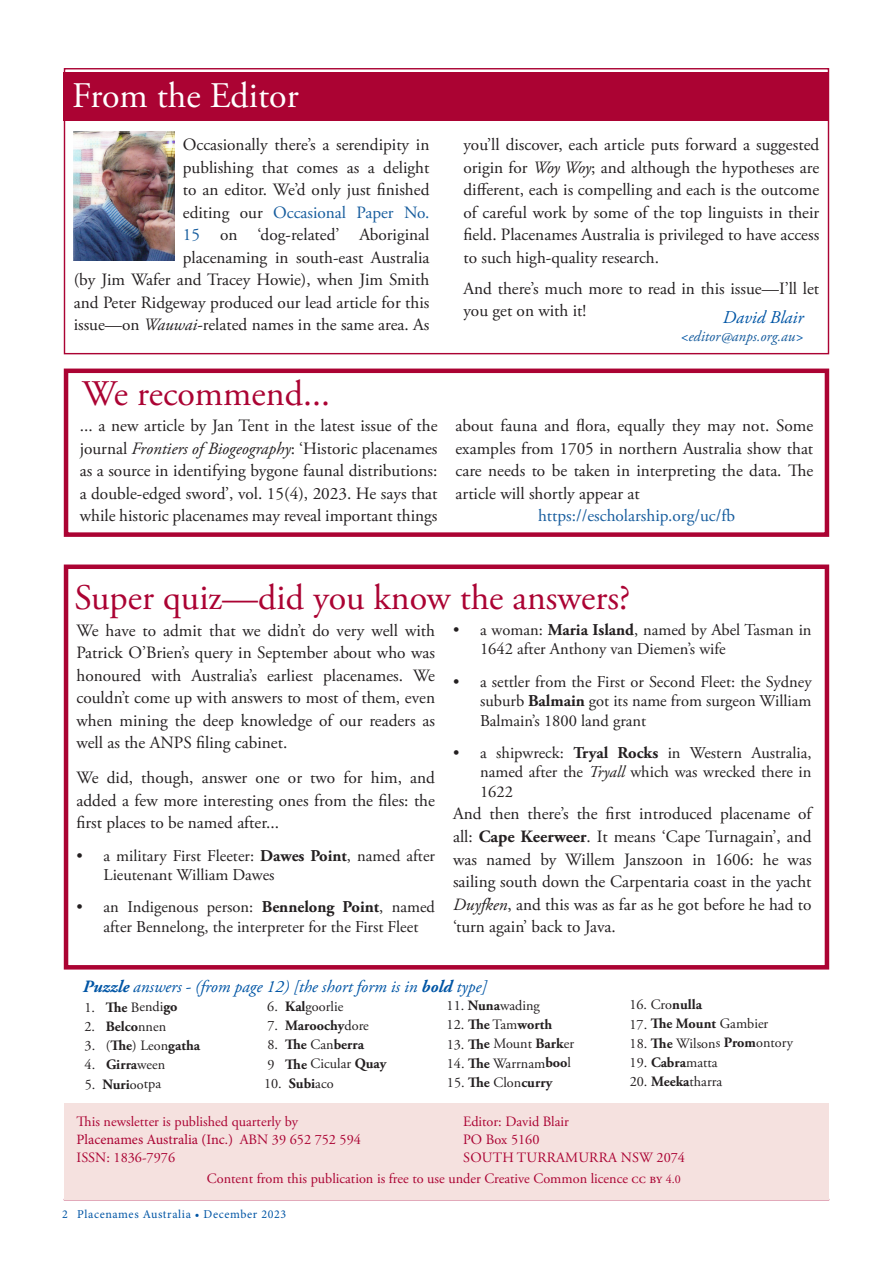
<style>
.page{position:relative;width:893px;height:1263px;background:#fff}
.page>*{position:absolute;margin:0;border:0;box-sizing:border-box;transform-origin:0 0}
.heading{font:36px "Adobe Garamond Pro";color:#ab0333}
.heading-2{font:36px "Adobe Garamond Pro";letter-spacing:-.005em;color:#fff}
.t1{font:italic 18px "Adobe Garamond Pro";color:#0155a5}
.text{font:17.25px/22.5px "Adobe Garamond Pro";color:#231f20;text-align:justify}
.Paragraph_Style_1{font:17.25px/22.5px "Adobe Garamond Pro";color:#231f20;text-align:justify}
.t2{font:italic 17.25px "Adobe Garamond Pro";color:#0155a5}
.text-2{font:17.25px "Adobe Garamond Pro";color:#175d9e}
.t3{font:16.5px/19.5px "Adobe Garamond Pro";color:#231f20}
.t4{font:italic 15px "Adobe Garamond Pro";color:#175d9e}
.Puzzle_text{font:14.25px "Adobe Garamond Pro";letter-spacing:-.005em;color:#231f20}
.text-3{font:14.25px/18px "Adobe Garamond Pro";color:#ab0333}
.Puzzle_text-2{font:700 14.25px "Adobe Garamond Pro";color:#231f20}
.t5{font:12px "Minion Pro";letter-spacing:.05em;color:#0155a5}
.s1{color:#175d9e}
.s2{font-style:italic}
.s3{color:#0155a5}
.s4{font-weight:700}
.s5{font-weight:400}
.s6{font-family:"Minion Pro"}
.s7{font-size:12px}
</style>
<div class="page">
<hr style="left:64px;top:1199px;width:765px;height:1px;background:#ab0333">
<div style="left:64px;top:72px;width:765px;height:49px;background:#ab0333"></div>
<div style="left:64px;top:1103px;width:764px;height:96px;background:#f5e1df"></div>
<img style="left:73px;top:132px;width:101px;height:128px">
<div style="left:64px;top:564px;width:765px;height:405px;border:4px solid #ab0333"></div>
<div style="left:64px;top:369px;width:765px;height:168px;border:4px solid #ab0333"></div>
<p class="heading-2" style="left:72px;top:74px;width:228px">From the Editor</p>
<p class="text" style="left:74px;top:134px;width:357px;text-align:right">Occasionally there’s a serendipity in<br>publishing that comes as a delight<br>to an editor. We’d only just finished<br>editing our <span class="s1">Occasional Paper No.<br>15</span> on ‘dog-related’ Aboriginal<br>placenaming in south-east Australia<br>(by Jim Wafer and Tracey Howie), when Jim Smith and Peter Ridgeway produced our lead article for this issue—on <span class="s2">Wauwai</span>-related names in the same area. As</p>
<p class="text" style="left:463px;top:134px;width:357px">you’ll discover, each article puts forward a suggested origin for <span class="s2">Woy Woy</span>; and although the hypotheses are different, each is compelling and each is the outcome of careful work by some of the top linguists in their field. Placenames Australia is privileged to have access to such high-quality research.</p>
<p class="text" style="left:463px;top:278px;width:357px">And there’s much more to read in this issue—I’ll let you get on with it!</p>
<p class="t1" style="left:723px;top:307px;width:82px">David Blair</p>
<p class="t4" style="left:680px;top:328px;width:125px"><span class="s3">&lt;</span>editor@anps.org.au<span class="s3">&gt;</span></p>
<p class="heading" style="left:82px;top:372px;width:249px">We recommend...</p>
<p class="text" style="left:80px;top:415px;width:359px">... a new article by Jan Tent in the latest issue of the journal <span class="s2">Frontiers of Biogeography</span>: ‘Historic placenames as a source in identifying bygone faunal distributions: a double-edged sword’, vol. 15(4), 2023. He says that while historic placenames may reveal important things</p>
<p class="text" style="left:455px;top:415px;width:359px">about fauna and flora, equally they may not. Some examples from 1705 in northern Australia show that care needs to be taken in interpreting the data. The article will shortly appear at</p>
<p class="text-2" style="left:538px;top:506px;width:199px">https://escholarship.org/uc/fb</p>
<p class="heading" style="left:74px;top:576px;width:558px">Super quiz—did you know the answers?</p>
<p class="Paragraph_Style_1" style="left:77px;top:619px;width:360px">We have to admit that we didn’t do very well with Patrick O’Brien’s query in September about who was honoured with Australia’s earliest placenames. We couldn’t come up with answers to most of them, even when mining the deep knowledge of our readers as well as the ANPS filing cabinet.</p>
<p class="Paragraph_Style_1" style="left:77px;top:767px;width:360px">We did, though, answer one or two for him, and added a few more interesting ones from the files: the first places to be named after...</p>
<p class="t3" style="left:104px;top:846px;width:333px;text-indent:-27px">• a military First Fleeter: <span class="s4">Dawes Point</span>, named after<br>Lieutenant William Dawes</p>
<p class="t3" style="left:104px;top:898px;width:333px;text-indent:-27px">• an Indigenous person: <span class="s4">Bennelong Point</span>, named after Bennelong, the interpreter for the First Fleet</p>
<p class="t3" style="left:480px;top:620px;width:333px;text-indent:-27px">• a woman: <span class="s4">Maria Island</span>, named by Abel Tasman in<br>1642 after Anthony van Diemen’s wife</p>
<p class="t3" style="left:480px;top:672px;width:333px;text-align:justify;text-indent:-27px">• a settler from the First or Second Fleet: the Sydney suburb <span class="s4">Balmain</span> got its name from surgeon William Balmain’s 1800 land grant</p>
<p class="t3" style="left:480px;top:743px;width:333px;text-align:justify;text-indent:-27px">• a shipwreck: <span class="s4">Tryal Rocks</span> in Western Australia, named after the <span class="s2">Tryall</span> which was wrecked there in 1622</p>
<p class="Paragraph_Style_1" style="left:453px;top:803px;width:360px">And then there’s the first introduced placename of all: <span class="s4">Cape Keerweer</span>. It means ‘Cape Turnagain’, and was named by Willem Janszoon in 1606: he was sailing south down the Carpentaria coast in the yacht <span class="s2">Duyfken</span>, and this was as far as he got before he had to ‘turn again’ back to Java.</p>
<p class="t2" style="left:83px;top:976px;width:405px"><span class="s4">Puzzle</span> answers - (from page 12) [the short form is in <span class="s4">bold</span> type]</p>
<p class="Puzzle_text" style="left:84px;top:998px;width:95px">1. <span class="s4">The</span> Bendi<span class="s4">go</span></p>
<p class="Puzzle_text" style="left:84px;top:1018px;width:83px">2. <span class="s4">Belco</span>nnen</p>
<p class="Puzzle_text" style="left:85px;top:1037px;width:117px">3. (<span class="s4">The</span>) Leon<span class="s4">gatha</span></p>
<p class="Puzzle_text" style="left:85px;top:1056px;width:82px">4. <span class="s4">Girra</span>ween</p>
<p class="Puzzle_text" style="left:85px;top:1075px;width:78px">5. <span class="s4">Nuri</span>ootpa</p>
<p class="Puzzle_text" style="left:267px;top:997px;width:78px">6. <span class="s4">Kal</span>goorlie</p>
<p class="Puzzle_text-2" style="left:267px;top:1017px;width:103px"><span class="s5">7.</span> Maroochy<span class="s5">dore</span></p>
<p class="Puzzle_text-2" style="left:267px;top:1036px;width:98px"><span class="s5">8.</span> The <span class="s5">Can</span>berra</p>
<p class="Puzzle_text" style="left:267px;top:1055px;width:121px">9 <span class="s4">The</span> Cicular <span class="s4">Quay</span></p>
<p class="Puzzle_text" style="left:264px;top:1075px;width:71px">10. <span class="s4">Subi</span>aco</p>
<p class="Puzzle_text" style="left:446px;top:997px;width:95px">11. <span class="s4">Nuna</span>wading</p>
<p class="Puzzle_text-2" style="left:447px;top:1016px;width:107px"><span class="s5">12.</span> The <span class="s5">Tam</span>worth</p>
<p class="Puzzle_text" style="left:447px;top:1035px;width:129px">13. <span class="s4">The</span> Mount <span class="s4">Bark</span>er</p>
<p class="Puzzle_text" style="left:447px;top:1054px;width:126px">14. <span class="s4">The</span> Warrnam<span class="s4">boo</span>l</p>
<p class="Puzzle_text-2" style="left:447px;top:1074px;width:107px"><span class="s5">15.</span> The <span class="s5">Clon</span>curry</p>
<p class="Puzzle_text" style="left:629px;top:996px;width:74px">16. Cro<span class="s4">nulla</span></p>
<p class="Puzzle_text" style="left:629px;top:1015px;width:140px">17. <span class="s4">The Mount</span> Gambier</p>
<p class="Puzzle_text" style="left:629px;top:1034px;width:165px">18. <span class="s4">The</span> Wilsons <span class="s4">Prom</span>ontory</p>
<p class="Puzzle_text" style="left:630px;top:1054px;width:90px">19. <span class="s4">Cabra</span>matta</p>
<p class="Puzzle_text" style="left:630px;top:1073px;width:94px">20. <span class="s4">Meeka</span>tharra</p>
<p class="text-3" style="left:77px;top:1113px;width:286px">This newsletter is published quarterly by<br><span class="s6">Placenames Australia (Inc.)</span> ABN 39 652 752 594<br>ISSN: 1836-7976</p>
<p class="text-3" style="left:463px;top:1113px;width:223px">Editor: David Blair<br>PO Box 5160<br>SOUTH TURRAMURRA NSW 2074</p>
<p class="text-3" style="left:207px;top:1170px;width:476px">Content from this publication is free to use under Creative Common licence cc by <span class="s7">4.0</span></p>
<p class="t5" style="left:62px;top:1206px;width:226px">2 Placenames Australia • December 2023</p>
</div>
